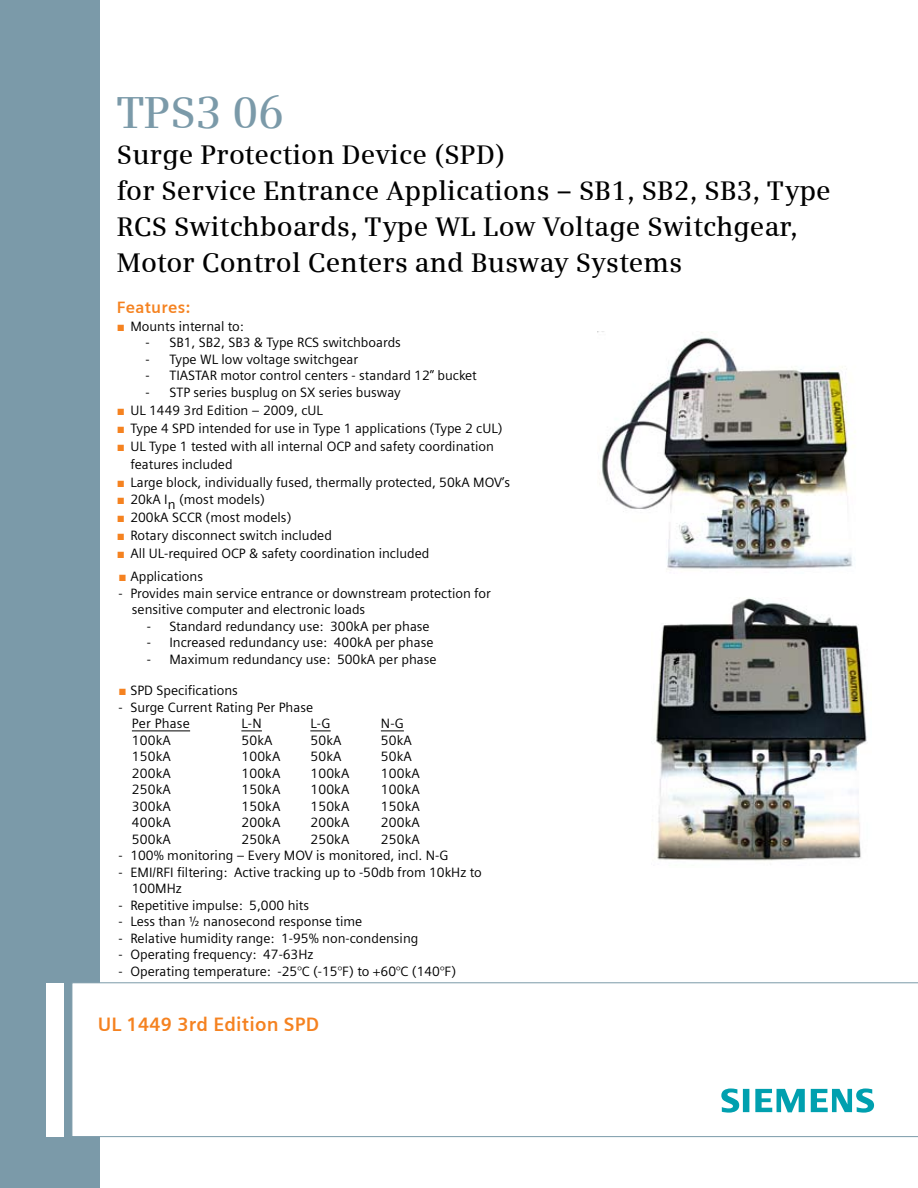
<style>
.page{position:relative;width:918px;height:1188px;background:#fff}
.page>*{position:absolute;margin:0;border:0;box-sizing:border-box;transform-origin:0 0}
.t1{font:600 45px "Siemens Serif";letter-spacing:-.005em;color:#7b9aa9}
.t2{font:600 27px/36px "Siemens Serif";letter-spacing:.005em;color:#000}
.t3{font:700 19.5px "Siemens Sans";letter-spacing:.01em;color:#f58220}
.t4{font:700 16.5px "Siemens Sans";letter-spacing:.015em;color:#f58220}
.t5{font:13.5px/16.5px "Siemens Sans OT";color:#000}
.s1{font-family:"Arial";color:#f58220}
.s2{font-family:"Siemens Sans"}
</style>
<div class="page">
<div style="left:0;top:0;width:100px;height:1188px;background:#7b9aa9"></div>
<div style="left:47px;top:983px;width:17px;height:153px;background:#fff"></div>
<svg style="left:72px;top:982px;width:846px;height:155px"></svg>
<svg style="left:721px;top:1088px;width:153px;height:25px"></svg>
<hr style="left:132px;top:730px;width:58px;height:1px;background:#000">
<svg style="left:241px;top:730px;width:21px;height:1px"></svg>
<svg style="left:310px;top:730px;width:21px;height:1px"></svg>
<svg style="left:381px;top:730px;width:23px;height:1px"></svg>
<img style="left:656px;top:598px;width:211px;height:263px">
<img style="left:597px;top:331px;width:258px;height:239px">
<h1 class="t1" style="left:117px;top:86px;width:169px">TPS3 06</h1>
<h2 class="t2" style="left:117px;top:136px;width:716px">Surge Protection Device (SPD)<br>for Service Entrance Applications – SB1, SB2, SB3, Type RCS Switchboards, Type WL Low Voltage Switchgear, Motor Control Centers and Busway Systems</h2>
<p class="t4" style="left:117px;top:297px;width:75px">Features:</p>
<p class="t5" style="left:117px;top:318px;width:128px"><span class="s1">■</span> Mounts internal to:</p>
<p class="t5" style="left:145px;top:334px;width:257px"><span class="s2">-</span> SB1, SB2, SB3 &amp; Type RCS switchboards</p>
<p class="t5" style="left:145px;top:351px;width:214px"><span class="s2">-</span> Type WL low voltage switchgear</p>
<p class="t5" style="left:145px;top:367px;width:333px"><span class="s2">-</span> TIASTAR motor control centers - standard 12” bucket</p>
<p class="t5" style="left:145px;top:384px;width:257px"><span class="s2">-</span> STP series busplug on SX series busway</p>
<p class="t5" style="left:117px;top:402px;width:208px"><span class="s1">■</span> UL 1449 3rd Edition – 2009, cUL</p>
<p class="t5" style="left:117px;top:420px;width:387px"><span class="s1">■</span> Type 4 SPD intended for use in Type 1 applications (Type 2 cUL)</p>
<p class="t5" style="left:130px;top:437px;width:365px;line-height:18px;text-indent:-14px"><span class="s1">■</span> UL Type 1 tested with all internal OCP and safety coordination features included</p>
<p class="t5" style="left:117px;top:474px;width:395px"><span class="s1">■</span> Large block, individually fused, thermally protected, 50kA MOV’s</p>
<p class="t5" style="left:117px;top:492px;width:150px"><span class="s1">■</span> 20kA In (most models)</p>
<p class="t5" style="left:117px;top:510px;width:176px"><span class="s1">■</span> 200kA SCCR (most models)</p>
<p class="t5" style="left:117px;top:528px;width:217px"><span class="s1">■</span> Rotary disconnect switch included</p>
<p class="t5" style="left:117px;top:546px;width:314px"><span class="s1">■</span> All UL-required OCP &amp; safety coordination included</p>
<p class="t5" style="left:118px;top:569px;width:86px"><span class="s1">■</span> Applications</p>
<p class="t5" style="left:132px;top:585px;width:361px;text-indent:-14px">- Provides main service entrance or downstream protection for sensitive computer and electronic loads</p>
<p class="t5" style="left:147px;top:618px;width:284px"><span class="s2">-</span> Standard redundancy use: 300kA per phase</p>
<p class="t5" style="left:147px;top:635px;width:288px"><span class="s2">-</span> Increased redundancy use: 400kA per phase</p>
<p class="t5" style="left:147px;top:651px;width:291px"><span class="s2">-</span> Maximum redundancy use: 500kA per phase</p>
<p class="t5" style="left:118px;top:683px;width:121px"><span class="s1">■</span> SPD Specifications</p>
<p class="t5" style="left:132px;top:699px;width:183px;text-indent:-14px">- Surge Current Rating Per Phase<br>Per Phase</p>
<p class="t5" style="left:241px;top:716px;width:22px">L-N</p>
<p class="t5" style="left:310px;top:716px;width:22px">L-G</p>
<p class="t5" style="left:381px;top:716px;width:25px">N-G</p>
<p class="t5" style="left:132px;top:732px;width:41px">100kA</p>
<p class="t5" style="left:241px;top:732px;width:33px">50kA</p>
<p class="t5" style="left:310px;top:732px;width:33px">50kA</p>
<p class="t5" style="left:381px;top:732px;width:33px">50kA</p>
<p class="t5" style="left:132px;top:749px;width:41px">150kA</p>
<p class="t5" style="left:241px;top:749px;width:41px">100kA</p>
<p class="t5" style="left:310px;top:749px;width:33px">50kA</p>
<p class="t5" style="left:381px;top:749px;width:33px">50kA</p>
<p class="t5" style="left:132px;top:765px;width:41px">200kA</p>
<p class="t5" style="left:241px;top:765px;width:41px">100kA</p>
<p class="t5" style="left:310px;top:765px;width:41px">100kA</p>
<p class="t5" style="left:381px;top:765px;width:41px">100kA</p>
<p class="t5" style="left:132px;top:782px;width:41px">250kA</p>
<p class="t5" style="left:241px;top:782px;width:41px">150kA</p>
<p class="t5" style="left:310px;top:782px;width:41px">100kA</p>
<p class="t5" style="left:381px;top:782px;width:41px">100kA</p>
<p class="t5" style="left:132px;top:798px;width:41px">300kA</p>
<p class="t5" style="left:241px;top:798px;width:41px">150kA</p>
<p class="t5" style="left:310px;top:798px;width:41px">150kA</p>
<p class="t5" style="left:381px;top:798px;width:41px">150kA</p>
<p class="t5" style="left:132px;top:815px;width:41px">400kA</p>
<p class="t5" style="left:241px;top:815px;width:41px">200kA</p>
<p class="t5" style="left:310px;top:815px;width:41px">200kA</p>
<p class="t5" style="left:381px;top:815px;width:41px">200kA</p>
<p class="t5" style="left:132px;top:831px;width:41px">500kA</p>
<p class="t5" style="left:241px;top:831px;width:41px">250kA</p>
<p class="t5" style="left:310px;top:831px;width:41px">250kA</p>
<p class="t5" style="left:381px;top:831px;width:41px">250kA</p>
<p class="t5" style="left:118px;top:848px;width:332px">- 100% monitoring – Every MOV is monitored, incl. N-G</p>
<p class="t5" style="left:132px;top:864px;width:351px;text-indent:-14px">- EMI/RFI filtering: Active tracking up to -50db from 10kHz to<br>100MHz</p>
<p class="t5" style="left:118px;top:897px;width:192px">- Repetitive impulse: 5,000 hits</p>
<p class="t5" style="left:118px;top:913px;width:245px">- Less than ½ nanosecond response time</p>
<p class="t5" style="left:118px;top:930px;width:302px">- Relative humidity range: 1-95% non-condensing</p>
<p class="t5" style="left:118px;top:946px;width:197px">- Operating frequency: 47-63Hz</p>
<p class="t5" style="left:118px;top:963px;width:339px">- Operating temperature: -25°C (-15°F) to +60°C (140°F)</p>
<h3 class="t3" style="left:98px;top:1013px;width:223px">UL 1449 3rd Edition SPD</h3>
</div>
